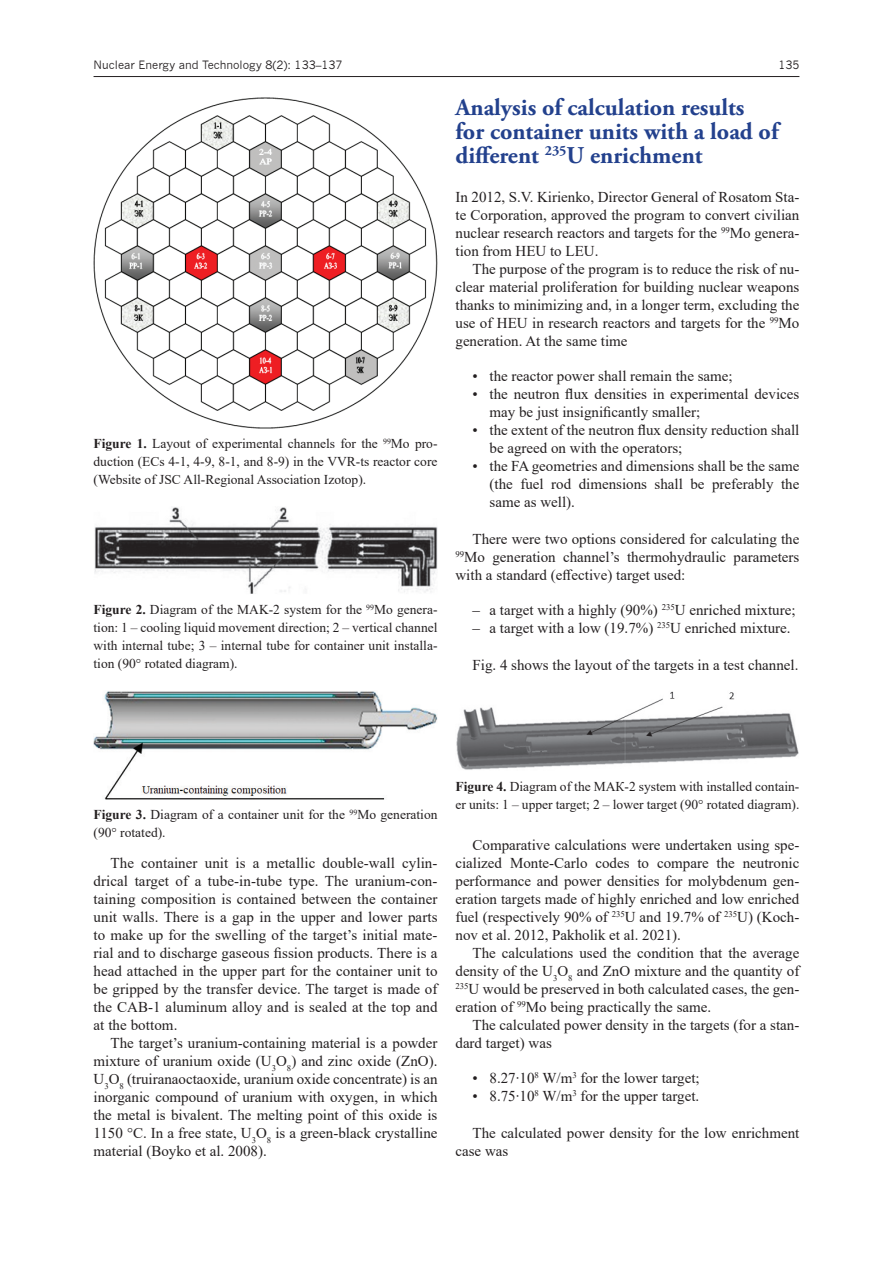
<style>
.page{position:relative;width:893px;height:1263px;background:#fff}
.page>*{position:absolute;margin:0;border:0;box-sizing:border-box;transform-origin:0 0}
.ZAG_1{font:700 24px/24px "Adobe Garamond Pro";color:#23418d}
.normal_0{font:15px/18px "Times New Roman";color:#231f20;text-align:justify}
.FIG{font:13.5px/18px "Times New Roman";color:#231f20;text-align:justify}
.t1{font:11.25px "News Gothic";color:#231f20}
.s1{font-weight:700}
</style>
<div class="page">
<hr style="left:94px;top:76px;width:705px;height:1px;background:#231f20">
<img style="left:94px;top:98px;width:343px;height:330px">
<img style="left:94px;top:507px;width:343px;height:87px">
<img style="left:94px;top:691px;width:343px;height:108px">
<img style="left:456px;top:691px;width:343px;height:79px">
<p class="t1" style="left:94px;top:58px;width:250px">Nuclear Energy and Technology 8(2): 133–137</p>
<p class="t1" style="left:778px;top:58px;width:23px">135</p>
<p class="FIG" style="left:94px;top:434px;width:345px"><span class="s1">Figure 1.</span> Layout of experimental channels for the <sup>99</sup>Mo pro&shy;duction (ECs 4-1, 4-9, 8-1, and 8-9) in the VVR-ts reactor core (Website of JSC All-Regional Association Izotop).</p>
<p class="FIG" style="left:94px;top:600px;width:345px"><span class="s1">Figure 2.</span> Diagram of the MAK-2 system for the <sup>99</sup>Mo genera&shy;tion: 1 – cooling liquid movement direction; 2 – vertical channel with internal tube; 3 – internal tube for container unit installa&shy;tion (90° rotated diagram).</p>
<p class="ZAG_1" style="left:455px;top:96px;width:324px">Analysis of calculation results for container units with a load of different <sup>235</sup>U enrichment</p>
<p class="normal_0" style="left:455px;top:187px;width:345px">In 2012, S.V. Kirienko, Director General of Rosatom Sta&shy;te Corporation, approved the program to convert civilian nuclear research reactors and targets for the <sup>99</sup>Mo genera&shy;tion from HEU to LEU.</p>
<p class="normal_0" style="left:455px;top:259px;width:345px;text-indent:17px">The purpose of the program is to reduce the risk of nu&shy;clear material proliferation for building nuclear weapons thanks to minimizing and, in a longer term, excluding the use of HEU in research reactors and targets for the <sup>99</sup>Mo generation. At the same time</p>
<p class="normal_0" style="left:472px;top:366px;width:262px">• the reactor power shall remain the same;</p>
<p class="normal_0" style="left:489px;top:384px;width:311px;text-indent:-17px">• the neutron flux densities in experimental devices may be just insignificantly smaller;</p>
<p class="normal_0" style="left:489px;top:420px;width:311px;text-indent:-17px">• the extent of the neutron flux density reduction shall be agreed on with the operators;</p>
<p class="normal_0" style="left:489px;top:456px;width:311px;text-indent:-17px">• the FA geometries and dimensions shall be the same (the fuel rod dimensions shall be preferably the same as well).</p>
<p class="normal_0" style="left:455px;top:529px;width:345px;text-indent:17px">There were two options considered for calculating the <sup>99</sup>Mo generation channel’s thermohydraulic parameters with a standard (effective) target used:</p>
<p class="normal_0" style="left:472px;top:600px;width:325px">‒ a target with a highly (90%) <sup>235</sup>U enriched mixture;</p>
<p class="normal_0" style="left:472px;top:618px;width:320px">‒ a target with a low (19.7%) <sup>235</sup>U enriched mixture.</p>
<p class="normal_0" style="left:472px;top:655px;width:327px">Fig. 4 shows the layout of the targets in a test channel.</p>
<p class="FIG" style="left:94px;top:805px;width:345px"><span class="s1">Figure 3.</span> Diagram of a container unit for the <sup>99</sup>Mo generation (90° rotated).</p>
<p class="normal_0" style="left:94px;top:853px;width:346px;text-indent:17px">The container unit is a metallic double-wall cylin&shy;drical target of a tube-in-tube type. The uranium-con&shy;taining composition is contained between the container unit walls. There is a gap in the upper and lower parts to make up for the swelling of the target’s initial mate&shy;rial and to discharge gaseous fission products. There is a head attached in the upper part for the container unit to be gripped by the transfer device. The target is made of the CAB-1 aluminum alloy and is sealed at the top and at the bottom.</p>
<p class="normal_0" style="left:94px;top:1033px;width:345px;text-indent:17px">The target’s uranium-containing material is a powder mixture of uranium oxide (U<sub>3</sub>O<sub>8</sub>) and zinc oxide (ZnO).<br>U<sub>3</sub>O<sub>8</sub> (truiranaoctaoxide, uranium oxide concentrate) is an inorganic compound of uranium with oxygen, in which the metal is bivalent. The melting point of this oxide is 1150 °С. In a free state, U<sub>3</sub>O<sub>8</sub> is a green-black crystalline material (Boyko et al. 2008).</p>
<p class="FIG" style="left:455px;top:777px;width:345px"><span class="s1">Figure 4.</span> Diagram of the МАК-2 system with installed contain&shy;er units: 1 – upper target; 2 – lower target (90° rotated diagram).</p>
<p class="normal_0" style="left:455px;top:835px;width:345px;text-indent:17px">Comparative calculations were undertaken using spe&shy;cialized Monte-Carlo codes to compare the neutronic performance and power densities for molybdenum gen&shy;eration targets made of highly enriched and low enriched fuel (respectively 90% of <sup>235</sup>U and 19.7% of <sup>235</sup>U) (Koch&shy;nov et al. 2012, Pakholik et al. 2021).</p>
<p class="normal_0" style="left:455px;top:943px;width:345px;text-indent:17px">The calculations used the condition that the average density of the U<sub>3</sub>O<sub>8</sub> and ZnO mixture and the quantity of <sup>235</sup>U would be preserved in both calculated cases, the gen&shy;eration of <sup>99</sup>Mo being practically the same.</p>
<p class="normal_0" style="left:455px;top:1015px;width:345px;text-indent:17px">The calculated power density in the targets (for a stan&shy;dard target) was</p>
<p class="normal_0" style="left:472px;top:1068px;width:229px">• 8.27∙10<sup>8</sup> W/m<sup>3</sup> for the lower target;</p>
<p class="normal_0" style="left:472px;top:1086px;width:228px">• 8.75∙10<sup>8</sup> W/m<sup>3</sup> for the upper target.</p>
<p class="normal_0" style="left:455px;top:1123px;width:345px;text-indent:17px">The calculated power density for the low enrichment case was</p>
</div>
